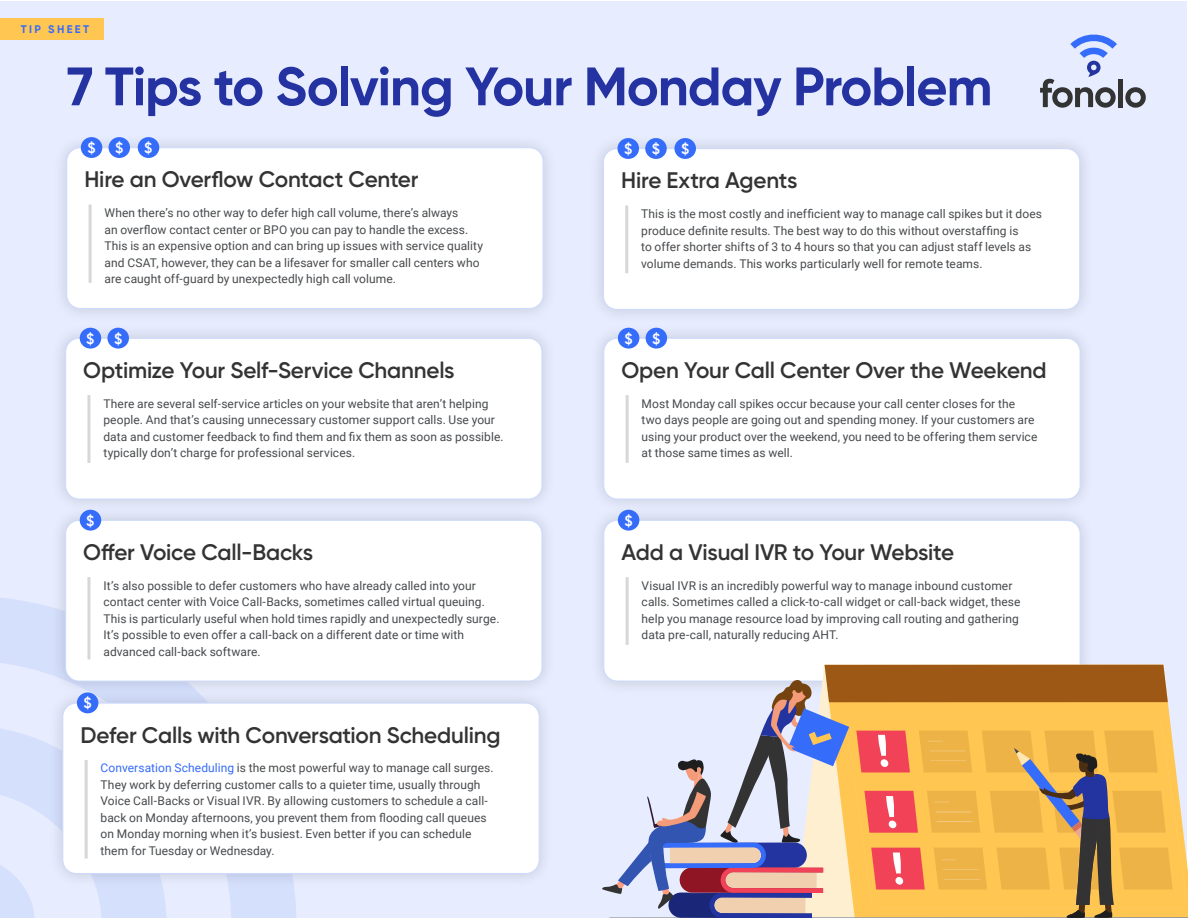
<style>
.page{position:relative;width:1188px;height:918px;background:#fff}
.page>*{position:absolute;margin:0;border:0;box-sizing:border-box;transform-origin:0 0}
.t1{font:700 54px "Gilroy";letter-spacing:-.02em;color:#2433a1}
.t2{font:600 22.5px "Gilroy";letter-spacing:-.01em;color:#333}
.t3{font:600 15px "Gilroy";color:#fff}
.t4{font:12px/16.5px "Roboto";letter-spacing:.005em;color:#46494c}
.t5{font:700 11.1px "Gilroy";letter-spacing:.21em;color:#366bfa}
.s1{color:#366bfa}
</style>
<div class="page">
<div style="left:1px;top:1px;width:1186px;height:916px;background:#e7edfe"></div>
<svg style="left:0;top:596px;width:296px;height:322px;fill:#d5e0fd"></svg>
<svg style="left:0;top:726px;width:167px;height:192px"></svg>
<div style="left:0;top:18px;width:103px;height:22px;background:#ffc652"></div>
<svg style="left:1125px;top:87px;width:21px;height:21px"></svg>
<div style="left:1118px;top:79px;width:5px;height:28px;background:#333"></div>
<svg style="left:1040px;top:34px;width:77px;height:74px"></svg>
<div style="left:50px;top:323px;width:507px;height:191px;background:#dfe5f6"></div>
<div style="left:66px;top:338px;width:476px;height:161px;background:#fff;border-radius:14px"></div>
<div style="left:65px;top:338px;width:477px;height:161px;border:1px solid #cddafe;border-radius:14px"></div>
<div style="left:588px;top:323px;width:507px;height:191px;background:#dfe5f6"></div>
<div style="left:604px;top:338px;width:476px;height:161px;background:#fff;border-radius:14px"></div>
<div style="left:604px;top:338px;width:476px;height:161px;border:1px solid #cddafe;border-radius:14px"></div>
<div style="left:588px;top:133px;width:507px;height:192px;background:#e2e8f9"></div>
<div style="left:603px;top:149px;width:477px;height:160px;background:#fff;border-radius:14px"></div>
<div style="left:603px;top:148px;width:477px;height:162px;border:1px solid #cddafe;border-radius:14px"></div>
<div style="left:51px;top:132px;width:507px;height:192px;background:#000;opacity:.16"></div>
<div style="left:67px;top:148px;width:476px;height:160px;background:#fff;border-radius:14px"></div>
<div style="left:67px;top:148px;width:476px;height:161px;border:1px solid #cddafe;border-radius:14px"></div>
<hr style="left:87px;top:395px;width:3px;height:68px;background:#d6d7d8">
<hr style="left:626px;top:395px;width:3px;height:68px;background:#d6d7d8">
<hr style="left:625px;top:205px;width:3px;height:68px;background:#d6d7d8">
<hr style="left:89px;top:205px;width:3px;height:78px;background:#d6d7d8">
<div style="left:80px;top:328px;width:21px;height:21px;background:#356cfa;border-radius:50%"></div>
<div style="left:618px;top:328px;width:21px;height:21px;background:#356cfa;border-radius:50%"></div>
<div style="left:588px;top:505px;width:507px;height:191px;background:#000;opacity:.16"></div>
<div style="left:604px;top:520px;width:476px;height:161px;background:#fff;border-radius:14px"></div>
<hr style="left:626px;top:577px;width:3px;height:68px;background:#d6d7d8">
<div style="left:618px;top:510px;width:21px;height:21px;background:#356cfa;border-radius:50%"></div>
<div style="left:617px;top:138px;width:22px;height:21px;background:#356cfa;border-radius:50%"></div>
<div style="left:81px;top:137px;width:21px;height:21px;background:#356cfa;border-radius:50%"></div>
<div style="left:50px;top:505px;width:507px;height:191px;background:#000;opacity:.16"></div>
<div style="left:66px;top:520px;width:476px;height:161px;background:#fff;border-radius:14px"></div>
<div style="left:65px;top:520px;width:477px;height:161px;border:1px solid #cddafe;border-radius:14px"></div>
<hr style="left:87px;top:577px;width:3px;height:82px;background:#d6d7d8">
<div style="left:80px;top:510px;width:21px;height:21px;background:#356cfa;border-radius:50%"></div>
<div style="left:47px;top:688px;width:507px;height:201px;background:#000;opacity:.16"></div>
<div style="left:63px;top:703px;width:476px;height:171px;background:#fff;border-radius:14px"></div>
<div style="left:63px;top:703px;width:476px;height:171px;border:1px solid #cddafe;border-radius:14px"></div>
<hr style="left:85px;top:760px;width:3px;height:99px;background:#d6d7d8">
<div style="left:77px;top:692px;width:21px;height:21px;background:#356cfa;border-radius:50%"></div>
<div style="left:107px;top:328px;width:22px;height:21px;background:#356cfa;border-radius:50%"></div>
<div style="left:646px;top:328px;width:21px;height:21px;background:#356cfa;border-radius:50%"></div>
<div style="left:645px;top:138px;width:22px;height:21px;background:#356cfa;border-radius:50%"></div>
<div style="left:109px;top:137px;width:21px;height:21px;background:#356cfa;border-radius:50%"></div>
<div style="left:674px;top:138px;width:22px;height:21px;background:#356cfa;border-radius:50%"></div>
<div style="left:138px;top:137px;width:21px;height:21px;background:#356cfa;border-radius:50%"></div>
<svg style="left:1173px;top:746px;width:15px;height:162px;fill:#ffc652"></svg>
<svg style="left:601px;top:665px;width:572px;height:252px"></svg>
<p class="t5" style="left:21px;top:22px;width:70px">TIP SHEET</p>
<h1 class="t1" style="left:67px;top:53px;width:927px">7 Tips to Solving Your Monday Problem</h1>
<p class="t3" style="left:87px;top:139px;width:10px">$</p>
<p class="t3" style="left:624px;top:139px;width:10px">$</p>
<p class="t3" style="left:115px;top:139px;width:10px">$</p>
<p class="t3" style="left:144px;top:139px;width:10px">$</p>
<p class="t3" style="left:652px;top:139px;width:10px">$</p>
<p class="t3" style="left:681px;top:139px;width:10px">$</p>
<h2 class="t2" style="left:84px;top:165px;width:336px">Hire an Overflow Contact Center</h2>
<h2 class="t2" style="left:621px;top:166px;width:178px">Hire Extra Agents</h2>
<p class="t4" style="left:105px;top:204px;width:380px">When there’s no other way to defer high call volume, there’s always<br>an overflow contact center or BPO you can pay to handle the excess.<br>This is an expensive option and can bring up issues with service quality and CSAT, however, they can be a lifesaver for smaller call centers who are caught off-guard by unexpectedly high call volume.</p>
<p class="t4" style="left:641px;top:205px;width:402px">This is the most costly and inefficient way to manage call spikes but it does produce definite results. The best way to do this without overstaffing is<br>to offer shorter shifts of 3 to 4 hours so that you can adjust staff levels as volume demands. This works particularly well for remote teams.</p>
<p class="t3" style="left:86px;top:329px;width:10px">$</p>
<p class="t3" style="left:624px;top:329px;width:10px">$</p>
<p class="t3" style="left:114px;top:329px;width:10px">$</p>
<p class="t3" style="left:652px;top:329px;width:10px">$</p>
<h2 class="t2" style="left:83px;top:356px;width:373px">Optimize Your Self-Service Channels</h2>
<h2 class="t2" style="left:621px;top:356px;width:427px">Open Your Call Center Over the Weekend</h2>
<p class="t4" style="left:103px;top:395px;width:402px">There are several self-service articles on your website that aren’t helping people. And that’s causing unnecessary customer support calls. Use your data and customer feedback to find them and fix them as soon as possible. typically don’t charge for professional services.</p>
<p class="t4" style="left:642px;top:395px;width:397px">Most Monday call spikes occur because your call center closes for the two days people are going out and spending money. If your customers are using your product over the weekend, you need to be offering them service at those same times as well.</p>
<p class="t3" style="left:86px;top:511px;width:10px">$</p>
<p class="t3" style="left:624px;top:511px;width:10px">$</p>
<h2 class="t2" style="left:83px;top:538px;width:231px">Offer Voice Call-Backs</h2>
<p class="t4" style="left:103px;top:577px;width:398px">It’s also possible to defer customers who have already called into your contact center with Voice Call-Backs, sometimes called virtual queuing.<br>This is particularly useful when hold times rapidly and unexpectedly surge.<br>It’s possible to even offer a call-back on a different date or time with advanced call-back software.</p>
<p class="t3" style="left:83px;top:694px;width:10px">$</p>
<h2 class="t2" style="left:81px;top:721px;width:422px">Defer Calls with Conversation Scheduling</h2>
<p class="t4" style="left:101px;top:760px;width:394px"><span class="s1">Conversation Scheduling</span> is the most powerful way to manage call surges.<br>They work by deferring customer calls to a quieter time, usually through Voice Call-Backs or Visual IVR. By allowing customers to schedule a call&shy;back on Monday afternoons, you prevent them from flooding call queues on Monday morning when it’s busiest. Even better if you can schedule them for Tuesday or Wednesday.</p>
<h2 class="t2" style="left:621px;top:538px;width:334px">Add a Visual IVR to Your Website</h2>
<p class="t4" style="left:642px;top:577px;width:380px">Visual IVR is an incredibly powerful way to manage inbound customer calls. Sometimes called a click-to-call widget or call-back widget, these help you manage resource load by improving call routing and gathering data pre-call, naturally reducing AHT.</p>
</div>
